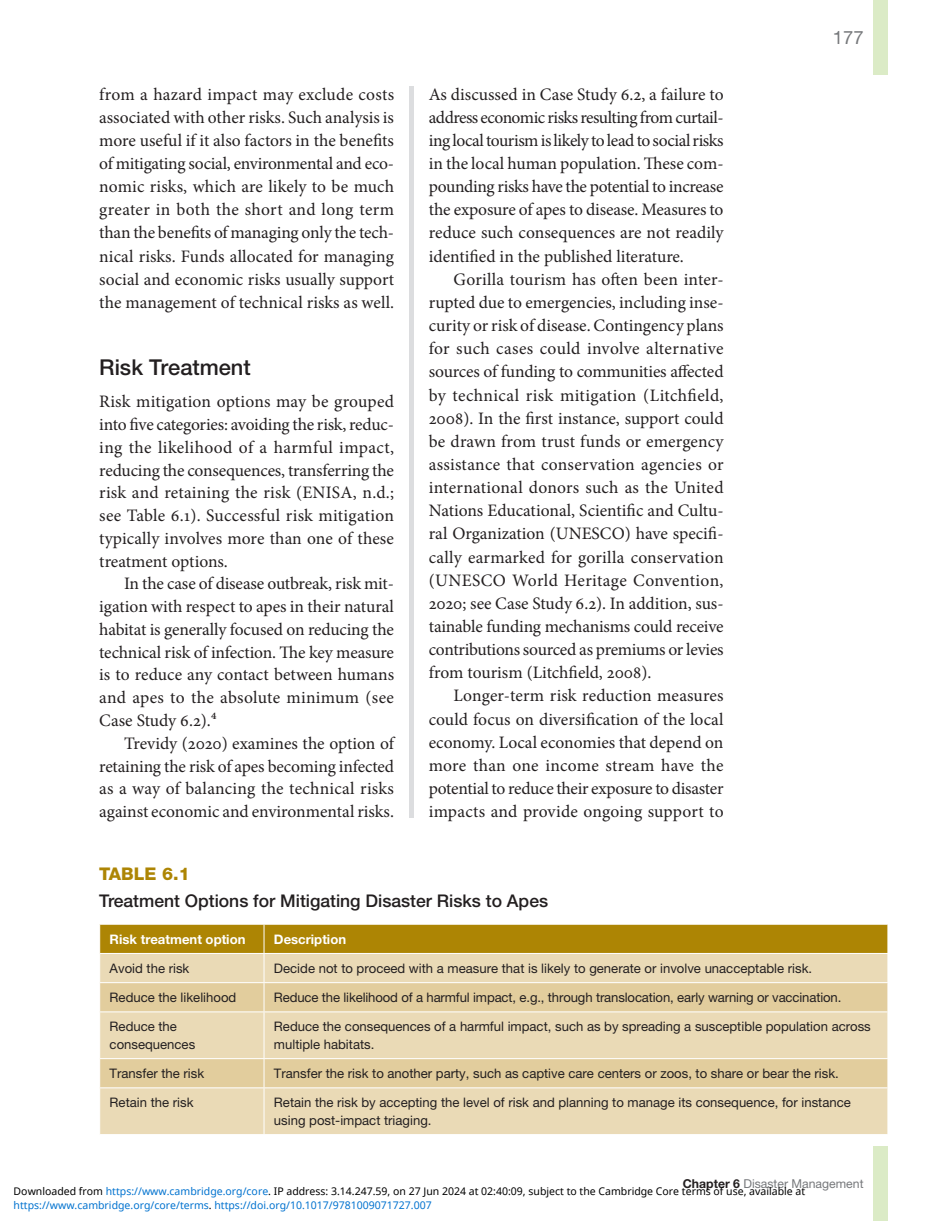
<style>
.page{position:relative;width:938px;height:1221px;background:#fff}
.page>*{position:absolute;margin:0;border:0;box-sizing:border-box;transform-origin:0 0}
.t1{font:500 21.88px "Helvetica Neue LT Pro";color:#231f20}
.t2{font:18.38px "Helvetica Neue LT Pro";color:#76787b}
.t3{font:17.5px/23.1px "Minion Pro";color:#231f20;text-align:justify}
.t4{font:500 17.5px "Helvetica Neue LT Pro";color:#231f20}
.t5{font:800 17.5px "Helvetica Neue LT Pro";color:#ad8504}
.t6{font:13.12px/17.5px "Helvetica Neue LT Pro";color:#231f20}
.t7{font:700 13.12px "Helvetica Neue LT Pro";color:#fff}
.t8{font:12.25px "Helvetica Neue LT Pro";color:#76787b}
.t9{font:10.5px "Noto Sans";color:#000}
.t10{font:10.5px "Noto Sans";color:#0172cf}
.s1{font-weight:700;color:#231f20}
.s2{color:#0172cf}
.s3{color:#000}
</style>
<div class="page">
<div style="left:873px;top:0;width:15px;height:74px;background:#dbebc6"></div>
<div style="left:873px;top:1146px;width:15px;height:74px;background:#dbebc6"></div>
<div style="left:100px;top:1088px;width:787px;height:46px;background:#eadab6"></div>
<svg style="left:100px;top:1012px;width:787px;height:75px;background:#e7d5ad"></svg>
<svg style="left:99px;top:924px;width:789px;height:87px;background:#d4bb77"></svg>
<hr style="left:263px;top:1012px;width:1px;height:46px;background:#fff">
<hr style="left:99px;top:1058px;width:165px;height:1px;background:#fff">
<hr style="left:264px;top:1058px;width:624px;height:1px;background:#fff">
<svg style="left:263px;top:1059px;width:1px;height:28px"></svg>
<svg style="left:887px;top:1059px;width:1px;height:28px"></svg>
<hr style="left:263px;top:1088px;width:1px;height:46px;background:#fff">
<div style="left:409px;top:87px;width:5px;height:731px;background:#dcdddf"></div>
<p class="t3" style="left:99px;top:82px;width:296px">from a hazard impact may exclude costs associated with other risks. Such analysis is more useful if it also factors in the benefits of mitigating social, environmental and eco&shy;nomic risks, which are likely to be much greater in both the short and long term than the benefits of managing only the tech&shy;nical risks. Funds allocated for managing social and economic risks usually support the management of technical risks as well.</p>
<p class="t1" style="left:99px;top:354px;width:153px">Risk Treatment</p>
<p class="t3" style="left:99px;top:390px;width:296px">Risk mitigation options may be grouped into five categories: avoiding the risk, reduc&shy;ing the likelihood of a harmful impact, reducing the consequences, transferring the risk and retaining the risk (ENISA, n.d.; see Table 6.1). Successful risk mitigation typically involves more than one of these treatment options.</p>
<p class="t3" style="left:99px;top:572px;width:296px;text-indent:25px">In the case of disease outbreak, risk mit&shy;igation with respect to apes in their natural habitat is generally focused on reducing the technical risk of infection. The key measure is to reduce any contact between humans and apes to the absolute minimum (see Case Study 6.2).⁴</p>
<p class="t3" style="left:99px;top:731px;width:296px;text-indent:25px">Trevidy (2020) examines the option of retaining the risk of apes becoming infected as a way of balancing the technical risks against economic and environmental risks.</p>
<p class="t3" style="left:429px;top:82px;width:296px">As discussed in Case Study 6.2, a failure to address economic risks resulting from curtail&shy;ing local tourism is likely to lead to social risks in the local human population. These com&shy;pounding risks have the potential to increase the exposure of apes to disease. Measures to reduce such consequences are not readily identified in the published literature.</p>
<p class="t3" style="left:429px;top:268px;width:296px;text-indent:25px">Gorilla tourism has often been inter&shy;rupted due to emergencies, including inse&shy;curity or risk of disease. Contingency plans for such cases could involve alternative sources of funding to communities affected by technical risk mitigation (Litchfield, 2008). In the first instance, support could be drawn from trust funds or emergency assistance that conservation agencies or international donors such as the United Nations Educational, Scientific and Cultu&shy;ral Organization (UNESCO) have specifi&shy;cally earmarked for gorilla conservation (UNESCO World Heritage Convention, 2020; see Case Study 6.2). In addition, sus&shy;tainable funding mechanisms could receive contributions sourced as premiums or levies from tourism (Litchfield, 2008).</p>
<p class="t3" style="left:429px;top:684px;width:296px;text-indent:25px">Longer-term risk reduction measures could focus on diversification of the local economy. Local economies that depend on more than one income stream have the potential to reduce their exposure to disaster impacts and provide ongoing support to</p>
<p class="t2" style="left:833px;top:26px;width:32px">177</p>
<p class="t5" style="left:99px;top:862px;width:92px">TABLE 6.1</p>
<p class="t4" style="left:99px;top:890px;width:450px">Treatment Options for Mitigating Disaster Risks to Apes</p>
<p class="t7" style="left:110px;top:930px;width:137px">Risk treatment option</p>
<p class="t7" style="left:274px;top:930px;width:74px">Description</p>
<p class="t6" style="left:110px;top:959px;width:81px">Avoid the risk</p>
<p class="t6" style="left:274px;top:959px;width:539px">Decide not to proceed with a measure that is likely to generate or involve unacceptable risk.</p>
<p class="t6" style="left:110px;top:988px;width:128px">Reduce the likelihood</p>
<p class="t6" style="left:274px;top:988px;width:569px">Reduce the likelihood of a harmful impact, e.g., through translocation, early warning or vaccination.</p>
<p class="t6" style="left:110px;top:1017px;width:87px">Reduce the consequences</p>
<p class="t6" style="left:274px;top:1017px;width:598px">Reduce the consequences of a harmful impact, such as by spreading a susceptible population across multiple habitats.</p>
<p class="t6" style="left:110px;top:1064px;width:96px">Transfer the risk</p>
<p class="t6" style="left:274px;top:1064px;width:566px">Transfer the risk to another party, such as captive care centers or zoos, to share or bear the risk.</p>
<p class="t6" style="left:110px;top:1093px;width:85px">Retain the risk</p>
<p class="t6" style="left:274px;top:1093px;width:578px">Retain the risk by accepting the level of risk and planning to manage its consequence, for instance using post-impact triaging.</p>
<p class="t8" style="left:683px;top:1176px;width:182px"><span class="s1">Chapter 6</span> Disaster Management</p>
<p class="t9" style="left:14px;top:1183px;width:793px">Downloaded from <span class="s2">https://www.cambridge.org/core</span>. IP address: 3.14.247.59, on 27 Jun 2024 at 02:40:09, subject to the Cambridge Core terms of use, available at</p>
<p class="t10" style="left:14px;top:1197px;width:419px">https://www.cambridge.org/core/terms<span class="s3">.</span> https://doi.org/10.1017/9781009071727.007</p>
</div>
